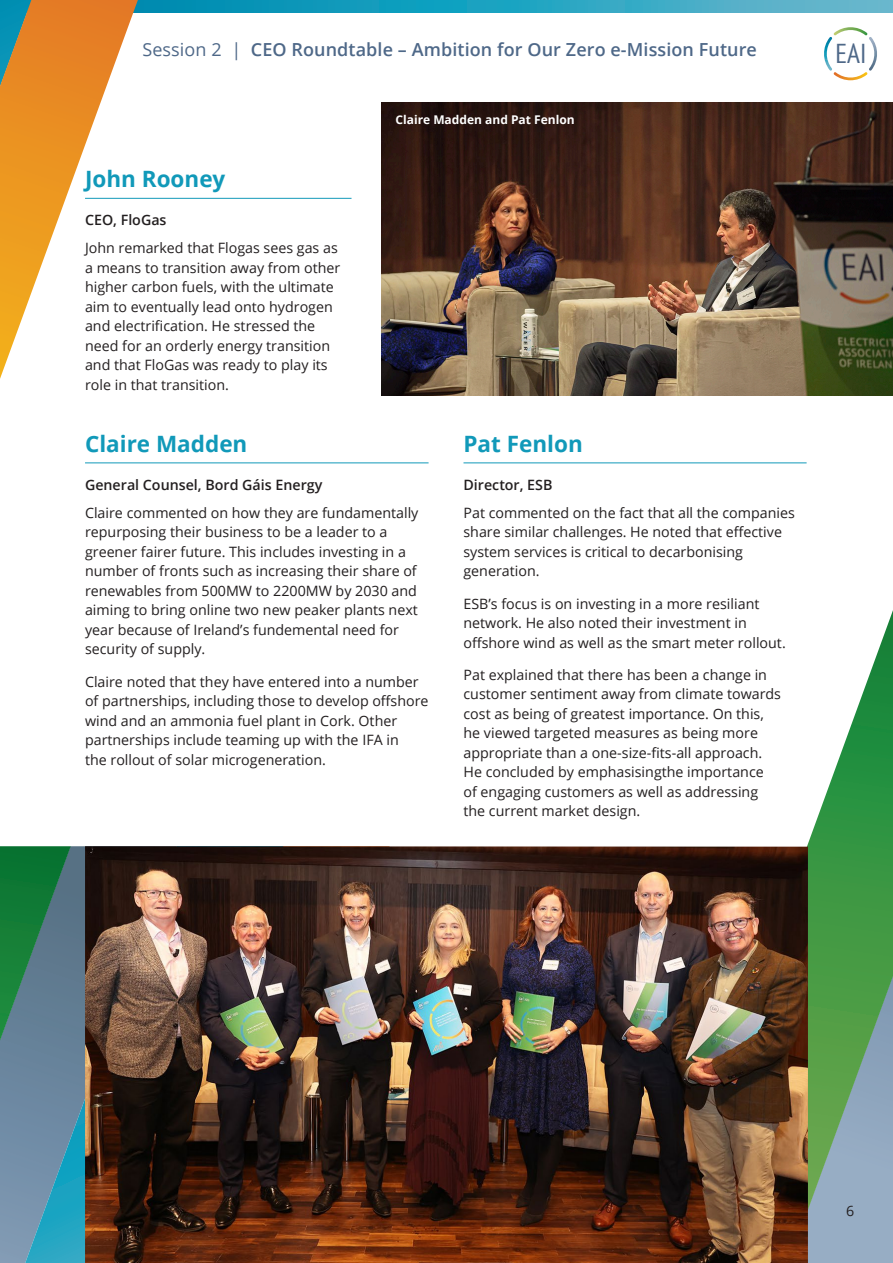
<style>
.page{position:relative;width:893px;height:1263px;background:#fff}
.page>*{position:absolute;margin:0;border:0;box-sizing:border-box;transform-origin:0 0}
.t1{font:condensed 27.3px "PT Sans";color:#4e6888}
.speaker{font:700 22.5px "Open Sans";color:#1199b9}
.cont_-_head{font:600 18px "Open Sans";letter-spacing:.005em;color:#4e6888}
.body{font:14.25px/19.5px "Open Sans";color:#231f20}
.title___company{font:600 14.25px "Open Sans";color:#231f20}
.persons_name{font:700 12px "Open Sans";color:#fff}
.s1{font-weight:400}
</style>
<div class="page">
<svg style="left:138px;top:0;width:755px;height:13px;background:#2aa3c0"></svg>
<svg style="left:0;top:1040px;width:25px;height:223px;background:#738ea7"></svg>
<svg style="left:25px;top:846px;width:60px;height:417px;background:#548ea7"></svg>
<svg style="left:0;top:846px;width:71px;height:194px;background:#377a62"></svg>
<svg style="left:807px;top:610px;width:86px;height:653px"></svg>
<hr style="left:85px;top:198px;width:266px;height:1px;background:#1199b9">
<hr style="left:85px;top:462px;width:344px;height:1px;background:#1199b9">
<hr style="left:463px;top:462px;width:344px;height:1px;background:#1199b9">
<img style="left:382px;top:102px;width:511px;height:293px">
<img style="left:85px;top:846px;width:723px;height:417px">
<svg style="left:0;top:0;width:138px;height:379px"></svg>
<svg style="left:824px;top:27px;width:53px;height:53px"></svg>
<p class="cont_-_head" style="left:142px;top:37px;width:616px"><span class="s1">Session 2 |</span> CEO Roundtable – Ambition for Our Zero e-Mission Future</p>
<p class="speaker" style="left:85px;top:163px;width:142px">John Rooney</p>
<p class="title___company" style="left:85px;top:210px;width:83px">CEO, FloGas</p>
<p class="body" style="left:85px;top:238px;width:257px">John remarked that Flogas sees gas as a means to transition away from other higher carbon fuels, with the ultimate aim to eventually lead onto hydrogen and electrification. He stressed the need for an orderly energy transition and that FloGas was ready to play its role in that transition.</p>
<p class="persons_name" style="left:395px;top:111px;width:181px">Claire Madden and Pat Fenlon</p>
<p class="speaker" style="left:85px;top:428px;width:164px">Claire Madden</p>
<p class="title___company" style="left:85px;top:475px;width:239px">General Counsel, Bord Gáis Energy</p>
<p class="body" style="left:85px;top:503px;width:335px">Claire commented on how they are fundamentally repurposing their business to be a leader to a greener fairer future. This includes investing in a number of fronts such as increasing their share of renewables from 500MW to 2200MW by 2030 and aiming to bring online two new peaker plants next year because of Ireland’s fundemental need for security of supply.</p>
<p class="body" style="left:85px;top:671px;width:345px">Claire noted that they have entered into a number of partnerships, including those to develop offshore wind and an ammonia fuel plant in Cork. Other partnerships include teaming up with the IFA in<br>the rollout of solar microgeneration.</p>
<p class="speaker" style="left:463px;top:428px;width:121px">Pat Fenlon</p>
<p class="title___company" style="left:463px;top:475px;width:90px">Director, ESB</p>
<p class="body" style="left:463px;top:503px;width:333px">Pat commented on the fact that all the companies share similar challenges. He noted that effective system services is critical to decarbonising generation.</p>
<p class="body" style="left:463px;top:593px;width:324px">ESB’s focus is on investing in a more resiliant network. He also noted their investment in offshore wind as well as the smart meter rollout.</p>
<p class="body" style="left:463px;top:665px;width:319px">Pat explained that there has been a change in customer sentiment away from climate towards cost as being of greatest importance. On this, he viewed targeted measures as being more appropriate than a one-size-fits-all approach.<br>He concluded by emphasisingthe importance<br>of engaging customers as well as addressing the current market design.</p>
<h1 class="t1" style="left:835px;top:36px;width:32px">EAI</h1>
<p class="body" style="left:846px;top:1201px;width:10px">6</p>
</div>
